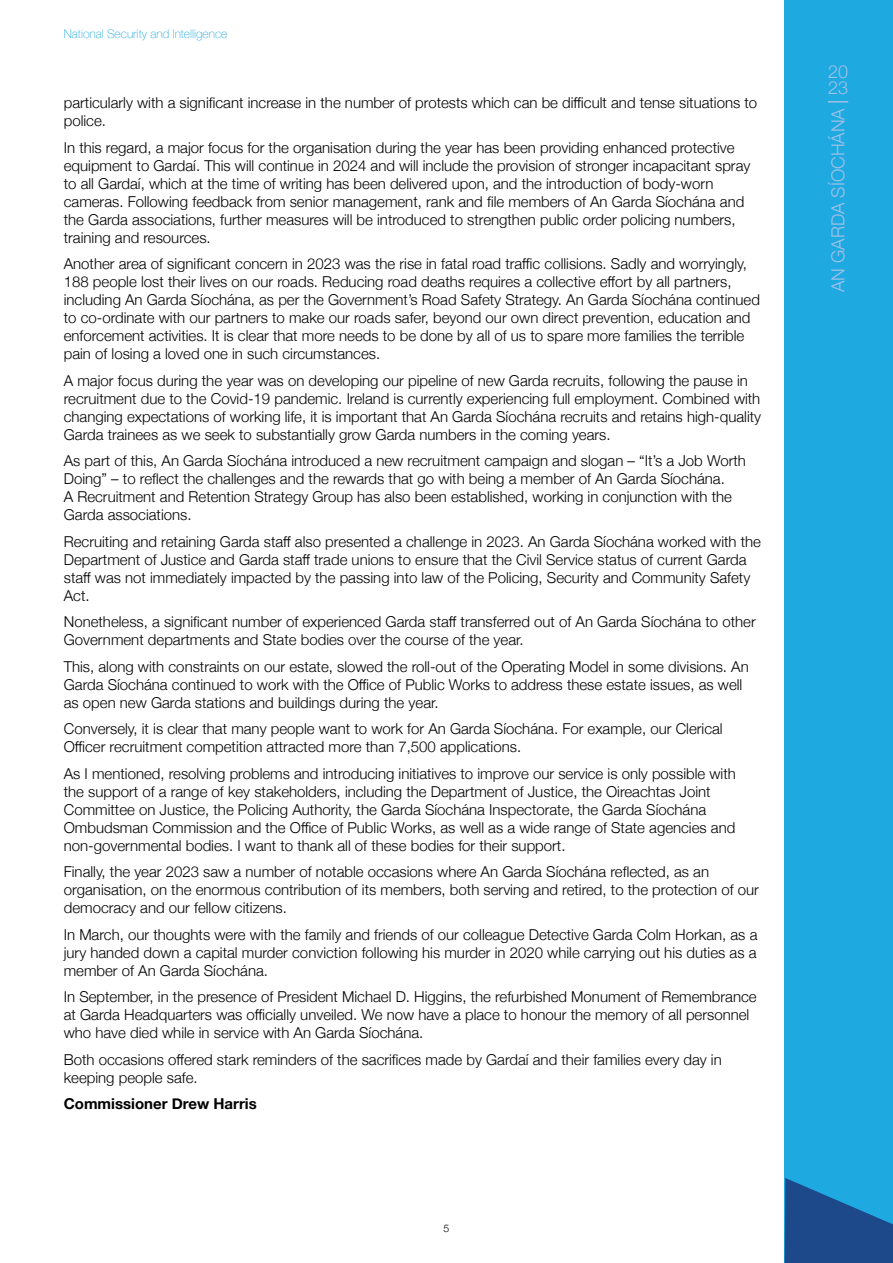
<style>
.page{position:relative;width:893px;height:1263px;background:#fff}
.page>*{position:absolute;margin:0;border:0;box-sizing:border-box;transform-origin:0 0}
.t1{font:300 18px/16px "Helvetica Neue";color:#a1c1e6}
.t2{font:300 15px/18px "Helvetica Neue";color:#000}
.t3{font:700 15px "Helvetica Neue";color:#000}
.t4{font:100 12px "Helvetica Neue";color:#1fa9e1}
.t5{font:300 10.5px "Helvetica Neue";color:#000}
</style>
<div class="page">
<div style="left:784px;top:0;width:109px;height:1263px;background:#1fa9e1"></div>
<svg style="left:784px;top:1178px;width:109px;height:85px"></svg>
<hr style="left:828px;top:101px;width:20px;height:2px;background:#a1c1e6">
<p class="t4" style="left:64px;top:24px;width:165px">National Security and Intelligence</p>
<p class="t2" style="left:64px;top:93px;width:695px">particularly with a significant increase in the number of protests which can be difficult and tense situations to police.</p>
<p class="t2" style="left:64px;top:137px;width:688px">In this regard, a major focus for the organisation during the year has been providing enhanced protective equipment to Gardaí. This will continue in 2024 and will include the provision of stronger incapacitant spray to all Gardaí, which at the time of writing has been delivered upon, and the introduction of body-worn cameras. Following feedback from senior management, rank and file members of An Garda Síochána and the Garda associations, further measures will be introduced to strengthen public order policing numbers, training and resources.</p>
<p class="t2" style="left:64px;top:254px;width:698px">Another area of significant concern in 2023 was the rise in fatal road traffic collisions. Sadly and worryingly, 188 people lost their lives on our roads. Reducing road deaths requires a collective effort by all partners, including An Garda Síochána, as per the Government’s Road Safety Strategy. An Garda Síochána continued to co-ordinate with our partners to make our roads safer, beyond our own direct prevention, education and enforcement activities. It is clear that more needs to be done by all of us to spare more families the terrible pain of losing a loved one in such circumstances.</p>
<p class="t2" style="left:64px;top:370px;width:699px">A major focus during the year was on developing our pipeline of new Garda recruits, following the pause in recruitment due to the Covid-19 pandemic. Ireland is currently experiencing full employment. Combined with changing expectations of working life, it is important that An Garda Síochána recruits and retains high-quality Garda trainees as we seek to substantially grow Garda numbers in the coming years.</p>
<p class="t2" style="left:64px;top:451px;width:684px">As part of this, An Garda Síochána introduced a new recruitment campaign and slogan – “It’s a Job Worth Doing” – to reflect the challenges and the rewards that go with being a member of An Garda Síochána.<br>A Recruitment and Retention Strategy Group has also been established, working in conjunction with the Garda associations.</p>
<p class="t2" style="left:64px;top:531px;width:699px">Recruiting and retaining Garda staff also presented a challenge in 2023. An Garda Síochána worked with the Department of Justice and Garda staff trade unions to ensure that the Civil Service status of current Garda staff was not immediately impacted by the passing into law of the Policing, Security and Community Safety Act.</p>
<p class="t2" style="left:64px;top:612px;width:693px">Nonetheless, a significant number of experienced Garda staff transferred out of An Garda Síochána to other<br>Government departments and State bodies over the course of the year.</p>
<p class="t2" style="left:64px;top:656px;width:686px">This, along with constraints on our estate, slowed the roll-out of the Operating Model in some divisions. An<br>Garda Síochána continued to work with the Office of Public Works to address these estate issues, as well as open new Garda stations and buildings during the year.</p>
<p class="t2" style="left:64px;top:719px;width:660px">Conversely, it is clear that many people want to work for An Garda Síochána. For example, our Clerical<br>Officer recruitment competition attracted more than 7,500 applications.</p>
<p class="t2" style="left:64px;top:763px;width:674px">As I mentioned, resolving problems and introducing initiatives to improve our service is only possible with the support of a range of key stakeholders, including the Department of Justice, the Oireachtas Joint Committee on Justice, the Policing Authority, the Garda Síochána Inspectorate, the Garda Síochána Ombudsman Commission and the Office of Public Works, as well as a wide range of State agencies and non-governmental bodies. I want to thank all of these bodies for their support.</p>
<p class="t2" style="left:64px;top:862px;width:697px">Finally, the year 2023 saw a number of notable occasions where An Garda Síochána reflected, as an organisation, on the enormous contribution of its members, both serving and retired, to the protection of our democracy and our fellow citizens.</p>
<p class="t2" style="left:64px;top:924px;width:695px;text-align:justify">In March, our thoughts were with the family and friends of our colleague Detective Garda Colm Horkan, as a jury handed down a capital murder conviction following his murder in 2020 while carrying out his duties as a member of An Garda Síochána.</p>
<p class="t2" style="left:64px;top:987px;width:694px">In September, in the presence of President Michael D. Higgins, the refurbished Monument of Remembrance at Garda Headquarters was officially unveiled. We now have a place to honour the memory of all personnel who have died while in service with An Garda Síochána.</p>
<p class="t2" style="left:64px;top:1049px;width:659px">Both occasions offered stark reminders of the sacrifices made by Gardaí and their families every day in keeping people safe.</p>
<p class="t3" style="left:64px;top:1092px;width:194px">Commissioner Drew Harris</p>
<p class="t5" style="left:444px;top:1219px;width:7px">5</p>
<p class="t1" style="left:828px;top:62px;width:22px">20<br>23</p>
<p class="t1" style="left:829px;top:292px;width:185px;rotate:-90deg">AN GARDA SÍOCHÁNA</p>
</div>
